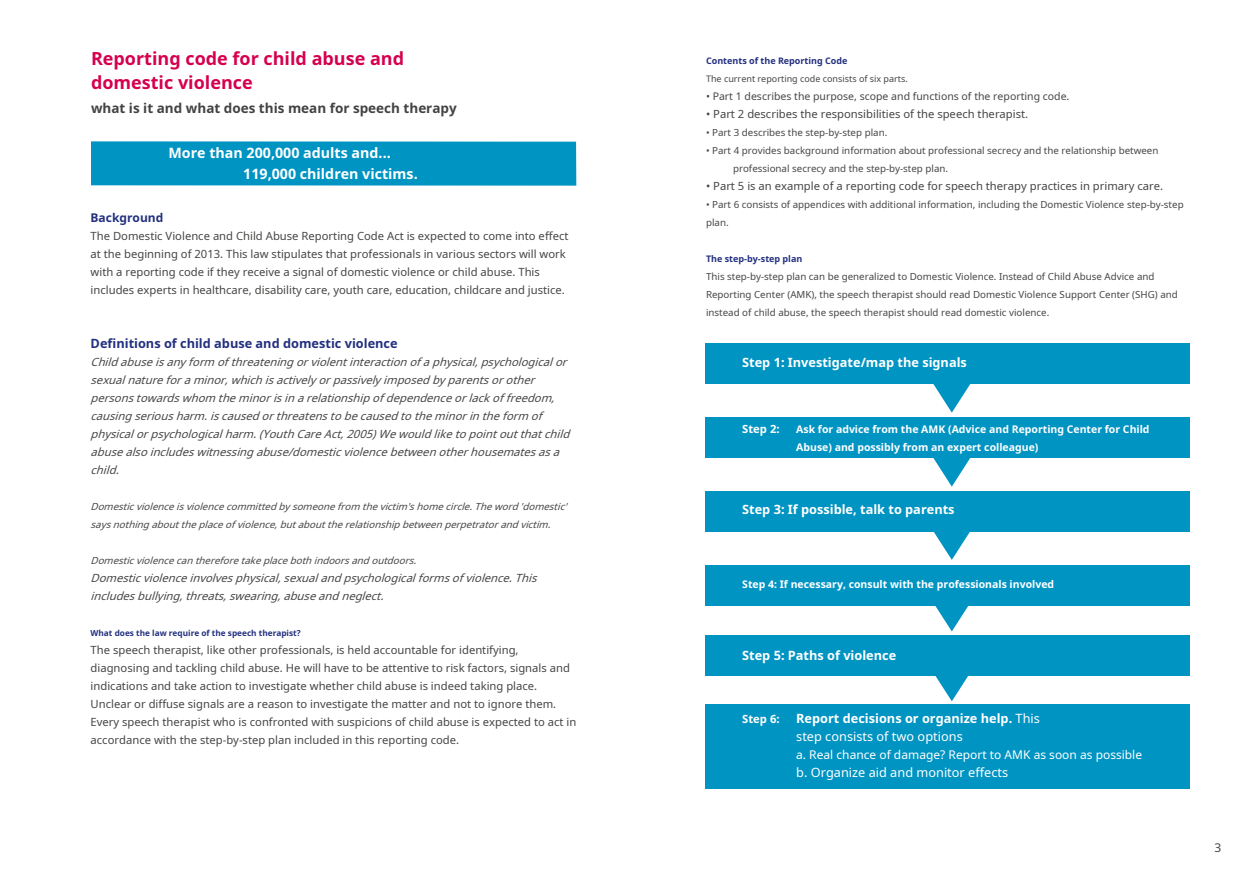
<style>
.page{position:relative;width:1259px;height:893px;background:#fff}
.page>*{position:absolute;margin:0;border:0;box-sizing:border-box;transform-origin:0 0}
.t1{font:700 18px/24px "Noto Sans";color:#d5004e}
.t2{font:700 14.25px/21.3px "Noto Sans";color:#fff}
.t3{font:700 13.5px "Noto Sans";color:#444343}
.t4{font:700 12.75px/18px "Noto Sans";color:#fff}
.t5{font:700 12.75px "Noto Sans";color:#23307f}
.t6{font:12.75px "Noto Sans";color:#fff}
.t7{font:12px "Noto Sans";color:#fff}
.t8{font:700 12px "Noto Sans";color:#23307f}
.t9{font:12px "Noto Sans";color:#464645}
.t10{font:11.25px/18px "Noto Sans";color:#464645}
.t11{font:italic 11.25px/18px "Noto Sans";color:#464645}
.t12{font:700 11.25px "Noto Sans";color:#fff}
.t13{font:700 10.5px/18px "Noto Sans";color:#fff}
.t14{font:10.5px "Noto Sans";color:#464645}
.t15{font:9.75px/18px "Noto Sans";color:#464645}
.t16{font:italic 9.75px/18px "Noto Sans";color:#464645}
.t17{font:700 9px "Noto Sans";color:#23307f}
.t18{font:9px "Noto Sans";color:#464645}
.t19{font:700 8.25px "Noto Sans";color:#23307f}
.s1{font-weight:400}
</style>
<div class="page">
<div style="left:91px;top:141px;width:485px;height:45px;background:#0094c3"></div>
<div style="left:704px;top:343px;width:485px;height:41px;background:#0094c3"></div>
<div style="left:704px;top:417px;width:485px;height:41px;background:#0094c3"></div>
<div style="left:704px;top:491px;width:485px;height:41px;background:#0094c3"></div>
<div style="left:704px;top:565px;width:485px;height:40px;background:#0094c3"></div>
<div style="left:704px;top:635px;width:485px;height:41px;background:#0094c3"></div>
<div style="left:704px;top:704px;width:485px;height:85px;background:#0094c3"></div>
<svg style="left:933px;top:384px;width:37px;height:29px"></svg>
<svg style="left:933px;top:458px;width:37px;height:29px"></svg>
<svg style="left:934px;top:532px;width:36px;height:28px"></svg>
<svg style="left:933px;top:605px;width:37px;height:26px"></svg>
<svg style="left:935px;top:676px;width:33px;height:25px"></svg>
<h1 class="t1" style="left:91px;top:46px;width:315px">Reporting code for child abuse and domestic violence</h1>
<p class="t17" style="left:706px;top:55px;width:143px">Contents of the Reporting Code</p>
<p class="t18" style="left:706px;top:73px;width:203px">The current reporting code consists of six parts.</p>
<p class="t14" style="left:706px;top:89px;width:365px">• Part 1 describes the purpose, scope and functions of the reporting code.</p>
<p class="t10" style="left:706px;top:105px;width:324px">• Part 2 describes the responsibilities of the speech therapist.</p>
<p class="t15" style="left:706px;top:123px;width:183px">• Part 3 describes the step-by-step plan.</p>
<p class="t15" style="left:733px;top:141px;width:427px;text-indent:-27px">• Part 4 provides background information about professional secrecy and the relationship between professional secrecy and the step-by-step plan.</p>
<p class="t10" style="left:706px;top:177px;width:459px">• Part 5 is an example of a reporting code for speech therapy practices in primary care.</p>
<p class="t15" style="left:706px;top:195px;width:479px">• Part 6 consists of appendices with additional information, including the Domestic Violence step-by-step plan.</p>
<p class="t3" style="left:91px;top:98px;width:367px">what is it and what does this mean for speech therapy</p>
<p class="t2" style="left:243px;top:142px;width:176px;text-indent:-75px">More than 200,000 adults and...<br>119,000 children victims.</p>
<p class="t8" style="left:91px;top:210px;width:74px">Background</p>
<p class="t10" style="left:91px;top:227px;width:479px">The Domestic Violence and Child Abuse Reporting Code Act is expected to come into effect at the beginning of 2013. This law stipulates that professionals in various sectors will work with a reporting code if they receive a signal of domestic violence or child abuse. This includes experts in healthcare, disability care, youth care, education, childcare and justice.</p>
<p class="t17" style="left:706px;top:253px;width:98px">The step-by-step plan</p>
<p class="t15" style="left:706px;top:267px;width:473px">This step-by-step plan can be generalized to Domestic Violence. Instead of Child Abuse Advice and<br>Reporting Center (AMK), the speech therapist should read Domestic Violence Support Center (SHG) and instead of child abuse, the speech therapist should read domestic violence.</p>
<p class="t5" style="left:91px;top:335px;width:309px">Definitions of child abuse and domestic violence</p>
<p class="t11" style="left:91px;top:353px;width:485px">Childabuseisanyform ofthreateningorviolentinteractionofaphysical,psychologicalor sexualnatureforaminor,whichisactivelyorpassivelyimposedbyparentsorother personstowardswhom theminorisinarelationshipofdependenceorlackoffreedom, causingseriousharm.iscausedorthreatenstobecausedtotheminorintheform of physicalorpsychologicalharm.(YouthCareAct,2005)Wewouldliketopointoutthatchild abusealsoincludeswitnessingabuse/domesticviolencebetweenotherhousematesasa child.</p>
<p class="t4" style="left:742px;top:353px;width:226px">Step 1: Investigate/map the signals</p>
<p class="t12" style="left:742px;top:421px;width:39px">Step 2:</p>
<p class="t13" style="left:796px;top:420px;width:355px">Ask for advice from the AMK (Advice and Reporting Center for Child<br>Abuse) and possibly from an expert colleague)</p>
<p class="t16" style="left:91px;top:498px;width:481px">Domesticviolenceisviolencecommittedbysomeonefrom thevictim'shomecircle.Theword'domestic' saysnothingabouttheplaceofviolence,butabouttherelationshipbetweenperpetratorandvictim.</p>
<p class="t16" style="left:91px;top:552px;width:331px">Domesticviolencecanthereforetakeplacebothindoorsandoutdoors.</p>
<p class="t11" style="left:91px;top:569px;width:452px">Domesticviolenceinvolvesphysical,sexualandpsychologicalformsofviolence.This includesbullying,threats,swearing,abuseandneglect.</p>
<p class="t4" style="left:742px;top:500px;width:214px">Step 3: If possible, talk to parents</p>
<p class="t13" style="left:742px;top:575px;width:313px">Step 4: If necessary, consult with the professionals involved</p>
<p class="t19" style="left:91px;top:628px;width:212px">What does the law require of the speech therapist?</p>
<p class="t10" style="left:91px;top:641px;width:487px">The speech therapist, like other professionals, is held accountable for identifying, diagnosing and tackling child abuse. He will have to be attentive to risk factors, signals and indications and take action to investigate whether child abuse is indeed taking place.<br>Unclear or diffuse signals are a reason to investigate the matter and not to ignore them.<br>Every speech therapist who is confronted with suspicions of child abuse is expected to act in accordance with the step-by-step plan included in this reporting code.</p>
<p class="t4" style="left:742px;top:646px;width:156px">Step 5: Paths of violence</p>
<p class="t12" style="left:742px;top:711px;width:39px">Step 6:</p>
<p class="t4" style="left:796px;top:709px;width:245px">Report decisions or organize help. <span class="s1">This step consists of two options</span></p>
<p class="t7" style="left:796px;top:747px;width:347px">a. Real chance of damage? Report to AMK as soon as possible</p>
<p class="t6" style="left:796px;top:764px;width:213px">b. Organize aid and monitor effects</p>
<p class="t9" style="left:1214px;top:839px;width:8px">3</p>
</div>
